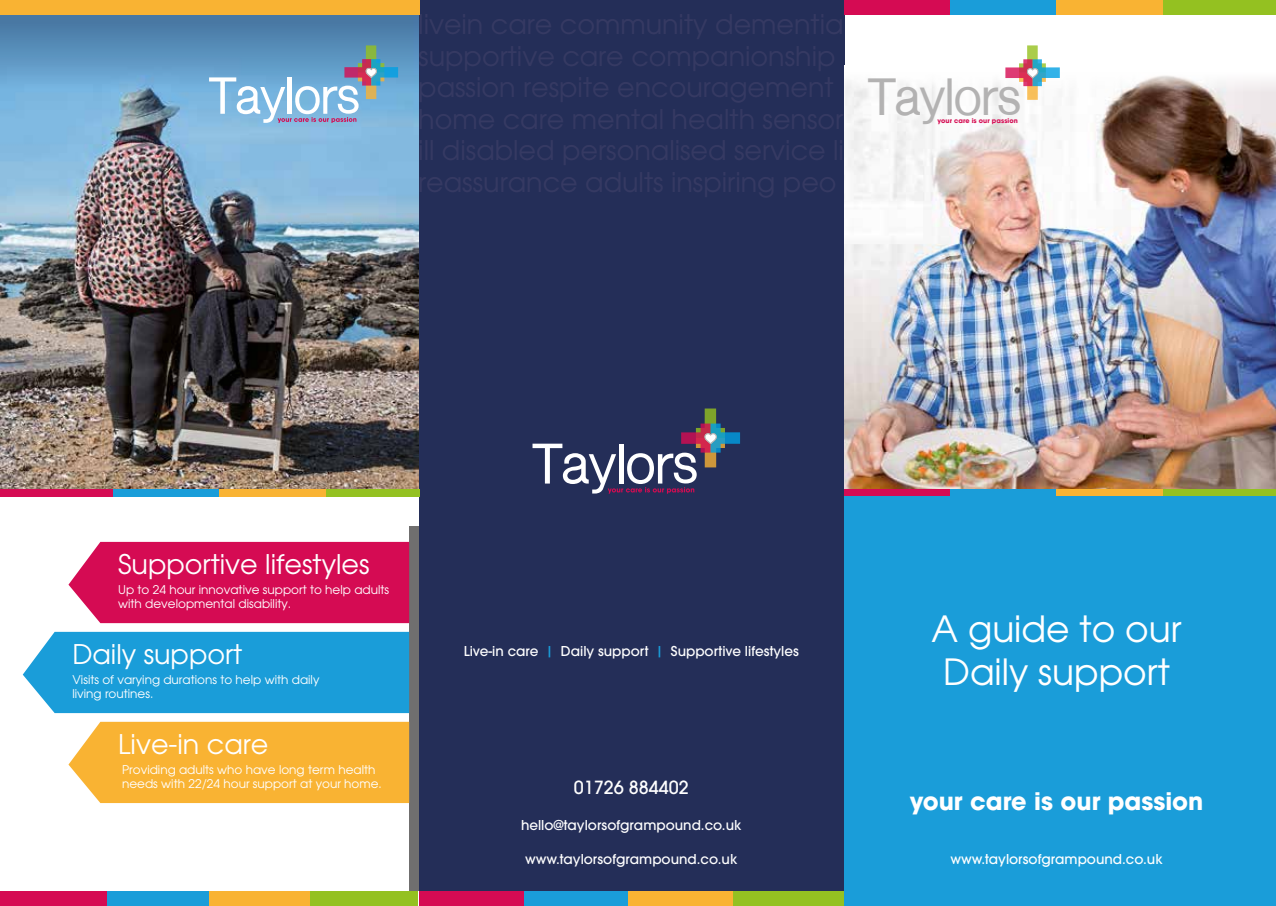
<style>
.page{position:relative;width:1276px;height:906px;background:#fff}
.page>*{position:absolute;margin:0;border:0;box-sizing:border-box;transform-origin:0 0}
.t1{font:700 48.75px "Shree Dev 0714";letter-spacing:-.025em;color:#b3b2b2}
.t2{font:36px/43.2px "Avant Garde";color:#fff;text-align:center}
.t3{font:27px "Avant Garde";color:#fff}
.t4{font:700 24px "Avant Garde";color:#fff}
.t5{font:500 18px "Avant Garde";color:#fff}
.t6{font:500 13.5px "Avant Garde";color:#fff}
.t7{font:12px/14.4px "Avant Garde";color:#fff}
.t8{font:700 6.45px "Avant Garde";letter-spacing:.01em;color:#d60b52}
.s1{color:#1a9dd9}
</style>
<div class="page">
<div style="left:419px;top:0;width:425px;height:905px;background:#242e58"></div>
<img style="left:844px;top:95px;width:432px;height:394px">
<img style="left:0;top:98px;width:419px;height:391px">
<svg style="left:0;top:15px;width:419px;height:83px"></svg>
<div style="left:844px;top:0;width:106px;height:14px;background:#d50b53"></div>
<div style="left:844px;top:489px;width:106px;height:14px;background:#d50b53"></div>
<div style="left:0;top:489px;width:113px;height:7px;background:#d50b53"></div>
<div style="left:419px;top:891px;width:105px;height:14px;background:#d50b53"></div>
<div style="left:0;top:891px;width:108px;height:14px;background:#d50b53"></div>
<div style="left:950px;top:0;width:106px;height:14px;background:#1a9dd9"></div>
<div style="left:950px;top:489px;width:106px;height:14px;background:#1a9dd9"></div>
<div style="left:113px;top:489px;width:107px;height:7px;background:#1a9dd9"></div>
<div style="left:524px;top:891px;width:104px;height:14px;background:#1a9dd9"></div>
<div style="left:108px;top:891px;width:101px;height:14px;background:#1a9dd9"></div>
<div style="left:1056px;top:0;width:107px;height:14px;background:#f9b333"></div>
<div style="left:1056px;top:489px;width:107px;height:14px;background:#f9b333"></div>
<div style="left:220px;top:489px;width:106px;height:7px;background:#f9b333"></div>
<div style="left:628px;top:891px;width:105px;height:14px;background:#f9b333"></div>
<div style="left:209px;top:891px;width:102px;height:14px;background:#f9b333"></div>
<div style="left:1163px;top:0;width:113px;height:14px;background:#94c121"></div>
<div style="left:1163px;top:489px;width:113px;height:14px;background:#94c121"></div>
<div style="left:326px;top:489px;width:93px;height:7px;background:#94c121"></div>
<div style="left:733px;top:891px;width:111px;height:14px;background:#94c121"></div>
<div style="left:311px;top:891px;width:107px;height:14px;background:#94c121"></div>
<div style="left:844px;top:496px;width:431px;height:409px;background:#1a9dd9"></div>
<svg style="left:532px;top:408px;width:208px;height:85px"></svg>
<div style="left:0;top:0;width:419px;height:15px;background:#f9b333"></div>
<svg style="left:209px;top:45px;width:189px;height:78px"></svg>
<div style="left:409px;top:526px;width:10px;height:365px;background:#706f6f"></div>
<div style="left:68px;top:542px;width:341px;height:81px;background:#d50b53"></div>
<div style="left:23px;top:632px;width:386px;height:81px;background:#1a9dd9"></div>
<div style="left:68px;top:722px;width:341px;height:81px;background:#f9b333"></div>
<svg style="left:845px;top:67px;width:431px;height:28px"></svg>
<svg style="left:1005px;top:45px;width:54px;height:55px"></svg>
<h1 class="t1" style="left:867px;top:69px;width:155px">Taylors</h1>
<p class="t8" style="left:937px;top:116px;width:82px">your care is our passion</p>
<h3 class="t3" style="left:118px;top:547px;width:253px">Supportive lifestyles</h3>
<p class="t7" style="left:118px;top:582px;width:272px">Up to 24 hour innovative support to help adults with developmental disability.</p>
<h3 class="t3" style="left:72px;top:637px;width:171px">Daily support</h3>
<p class="t7" style="left:72px;top:672px;width:248px">Visits of varying durations to help with daily living routines.</p>
<h3 class="t3" style="left:118px;top:727px;width:152px">Live-in care</h3>
<p class="t7" style="left:122px;top:762px;width:261px">Providing adults who have long term health needs with 22/24 hour support at your home.</p>
<p class="t6" style="left:464px;top:643px;width:337px">Live-in care <span class="s1">|</span> Daily support <span class="s1">|</span> Supportive lifestyles</p>
<h3 class="t5" style="left:574px;top:776px;width:116px">01726 884402</h3>
<p class="t6" style="left:521px;top:817px;width:222px">hello@taylorsofgrampound.co.uk</p>
<h2 class="t2" style="left:931px;top:606px;width:252px">A guide to our<br>Daily support</h2>
<h3 class="t4" style="left:909px;top:785px;width:295px">your care is our passion</h3>
<p class="t6" style="left:525px;top:850px;width:214px">www.taylorsofgrampound.co.uk</p>
<p class="t6" style="left:950px;top:850px;width:214px">www.taylorsofgrampound.co.uk</p>
</div>
